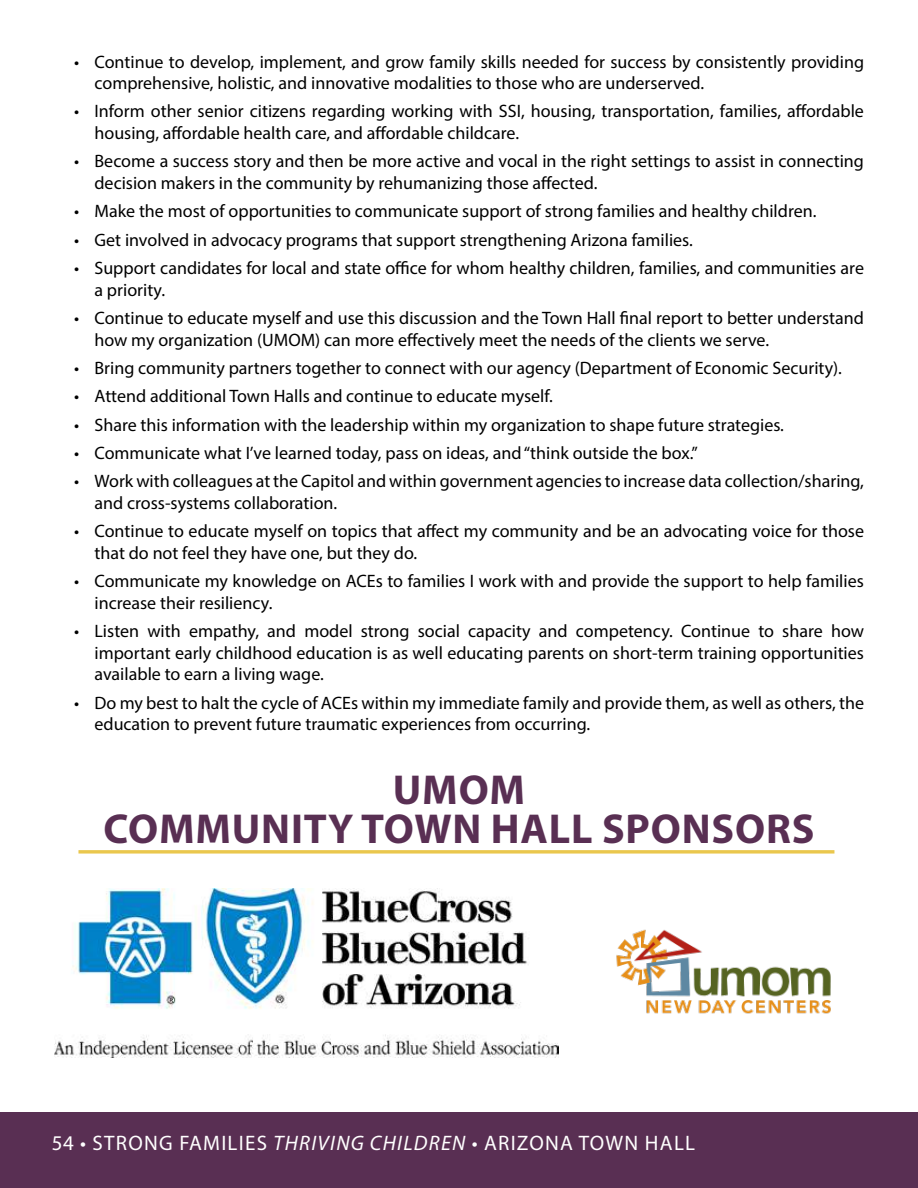
<style>
.page{position:relative;width:918px;height:1188px;background:#fff}
.page>*{position:absolute;margin:0;border:0;box-sizing:border-box;transform-origin:0 0}
.t1{font:700 42px/39px "Myriad Pro";letter-spacing:.02em;color:#592f53;text-align:center}
.t2{font:21px "Myriad Pro";letter-spacing:.06em;color:#fff}
.t3{font:18px/21.6px "Myriad Pro";color:#000}
.s1{font-style:italic}
</style>
<div class="page">
<div style="left:0;top:1112px;width:918px;height:76px;background:#592f53"></div>
<img style="left:54px;top:888px;width:504px;height:170px">
<svg style="left:78px;top:850px;width:756px;height:4px"></svg>
<img style="left:616px;top:929px;width:215px;height:85px">
<p class="t3" style="left:94px;top:50px;width:771px;text-indent:-20px">• Continue to develop, implement, and grow family skills needed for success by consistently providing comprehensive, holistic, and innovative modalities to those who are underserved.</p>
<p class="t3" style="left:94px;top:100px;width:771px;text-indent:-20px">• Inform other senior citizens regarding working with SSI, housing, transportation, families, affordable housing, affordable health care, and affordable childcare.</p>
<p class="t3" style="left:94px;top:150px;width:771px;text-indent:-20px">• Become a success story and then be more active and vocal in the right settings to assist in connecting decision makers in the community by rehumanizing those affected.</p>
<p class="t3" style="left:74px;top:200px;width:744px">• Make the most of opportunities to communicate support of strong families and healthy children.</p>
<p class="t3" style="left:74px;top:229px;width:620px">• Get involved in advocacy programs that support strengthening Arizona families.</p>
<p class="t3" style="left:94px;top:257px;width:771px;text-indent:-20px">• Support candidates for local and state office for whom healthy children, families, and communities are a priority.</p>
<p class="t3" style="left:94px;top:307px;width:771px;text-indent:-20px">• Continue to educate myself and use this discussion and the Town Hall final report to better understand how my organization (UMOM) can more effectively meet the needs of the clients we serve.</p>
<p class="t3" style="left:74px;top:357px;width:769px">• Bring community partners together to connect with our agency (Department of Economic Security).</p>
<p class="t3" style="left:74px;top:385px;width:480px">• Attend additional Town Halls and continue to educate myself.</p>
<p class="t3" style="left:74px;top:414px;width:711px">• Share this information with the leadership within my organization to shape future strategies.</p>
<p class="t3" style="left:74px;top:442px;width:625px">• Communicate what I’ve learned today, pass on ideas, and “think outside the box.”</p>
<p class="t3" style="left:94px;top:470px;width:771px;text-indent:-20px">• Work with colleagues at the Capitol and within government agencies to increase data collection/sharing, and cross-systems collaboration.</p>
<p class="t3" style="left:94px;top:520px;width:771px;text-indent:-20px">• Continue to educate myself on topics that affect my community and be an advocating voice for those that do not feel they have one, but they do.</p>
<p class="t3" style="left:94px;top:570px;width:771px;text-indent:-20px">• Communicate my knowledge on ACEs to families I work with and provide the support to help families increase their resiliency.</p>
<p class="t3" style="left:94px;top:620px;width:771px;text-align:justify;text-indent:-20px">• Listen with empathy, and model strong social capacity and competency. Continue to share how important early childhood education is as well educating parents on short-term training opportunities available to earn a living wage.</p>
<p class="t3" style="left:94px;top:692px;width:771px;text-indent:-20px">• Do my best to halt the cycle of ACEs within my immediate family and provide them, as well as others, the education to prevent future traumatic experiences from occurring.</p>
<h1 class="t1" style="left:104px;top:769px;width:712px">UMOM<br>COMMUNITY TOWN HALL SPONSORS</h1>
<p class="t2" style="left:52px;top:1130px;width:645px">54 • STRONG FAMILIES <span class="s1">THRIVING CHILDREN</span> • ARIZONA TOWN HALL</p>
</div>
